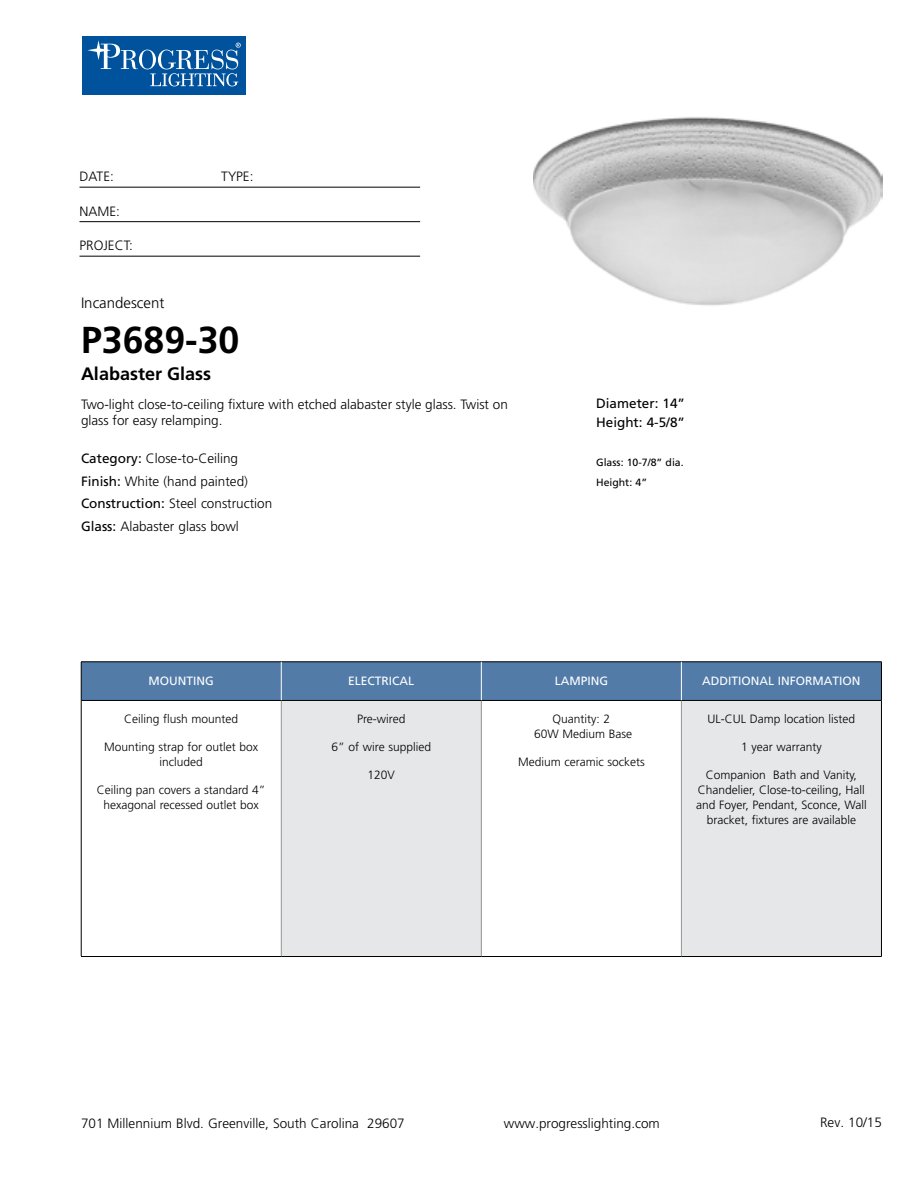
<style>
.page{position:relative;width:918px;height:1188px;background:#fff}
.page>*{position:absolute;margin:0;border:0;box-sizing:border-box;transform-origin:0 0}
.t1{font:700 37.5px "Frutiger";color:#000}
.t2{font:700 18px "Frutiger";color:#000}
.t3{font:300 15px "Frutiger";color:#000}
.t4{font:300 13.5px/22.5px "Frutiger";color:#000}
.t5{font:13.5px/19.5px "Frutiger";color:#000}
.t6{font:300 12px/15px "Frutiger";color:#000;text-align:center}
.t7{font:12px "Frutiger";color:#fff}
.t8{font:10.5px/19.5px "Frutiger";color:#000}
.s1{font-weight:400}
</style>
<div class="page">
<div style="left:82px;top:36px;width:164px;height:59px;background:#00529c"></div>
<svg style="left:139px;top:50px;width:17px;height:19px"></svg>
<div style="left:142px;top:50px;width:11px;height:19px;background:#00529c;border-radius:50%"></div>
<svg style="left:87px;top:40px;width:51px;height:29px"></svg>
<svg style="left:150px;top:43px;width:91px;height:43px"></svg>
<hr style="left:80px;top:187px;width:340px;height:1px;background:#000">
<hr style="left:80px;top:221px;width:340px;height:1px;background:#000">
<hr style="left:80px;top:256px;width:340px;height:1px;background:#000">
<div style="left:82px;top:663px;width:799px;height:37px;background:#527ba8"></div>
<div style="left:281px;top:700px;width:200px;height:257px;background:#e6e7e8"></div>
<div style="left:681px;top:700px;width:200px;height:257px;background:#e6e7e8"></div>
<hr style="left:281px;top:701px;width:1px;height:255px;background:#939598">
<hr style="left:481px;top:701px;width:1px;height:255px;background:#939598">
<hr style="left:681px;top:701px;width:1px;height:255px;background:#939598">
<hr style="left:81px;top:700px;width:200px;height:1px;background:#000">
<hr style="left:281px;top:700px;width:200px;height:1px;background:#000">
<hr style="left:481px;top:700px;width:200px;height:1px;background:#000">
<hr style="left:681px;top:700px;width:200px;height:1px;background:#000">
<hr style="left:81px;top:956px;width:200px;height:1px;background:#000">
<hr style="left:281px;top:956px;width:200px;height:1px;background:#000">
<hr style="left:481px;top:956px;width:200px;height:1px;background:#000">
<hr style="left:681px;top:956px;width:201px;height:1px;background:#000">
<hr style="left:81px;top:662px;width:200px;height:1px;background:#000">
<hr style="left:81px;top:662px;width:1px;height:38px;background:#000">
<hr style="left:281px;top:662px;width:200px;height:1px;background:#000">
<hr style="left:481px;top:662px;width:200px;height:1px;background:#000">
<hr style="left:681px;top:662px;width:201px;height:1px;background:#000">
<hr style="left:881px;top:662px;width:1px;height:38px;background:#000">
<hr style="left:81px;top:700px;width:1px;height:256px;background:#000">
<hr style="left:881px;top:700px;width:1px;height:256px;background:#000">
<hr style="left:281px;top:662px;width:1px;height:38px;background:#fff">
<hr style="left:681px;top:662px;width:1px;height:38px;background:#fff">
<hr style="left:481px;top:662px;width:1px;height:38px;background:#fff">
<img style="left:533px;top:117px;width:349px;height:189px">
<p class="t4" style="left:80px;top:165px;width:36px">DATE:</p>
<p class="t4" style="left:221px;top:165px;width:34px">TYPE:</p>
<p class="t4" style="left:80px;top:200px;width:42px">NAME:</p>
<p class="t4" style="left:80px;top:234px;width:55px">PROJECT:</p>
<p class="t3" style="left:81px;top:295px;width:85px">Incandescent</p>
<h1 class="t1" style="left:81px;top:318px;width:160px">P3689-30</h1>
<h2 class="t2" style="left:81px;top:364px;width:132px">Alabaster Glass</h2>
<p class="t4" style="left:81px;top:396px;width:428px;line-height:16.2px">Two-light close-to-ceiling fixture with etched alabaster style glass. Twist on glass for easy relamping.</p>
<p class="t4" style="left:81px;top:448px;width:193px"><span class="s1">Category:</span> Close-to-Ceiling<br><span class="s1">Finish:</span> White (hand painted)<br><span class="s1">Construction:</span> Steel construction<br><span class="s1">Glass:</span> Alabaster glass bowl</p>
<p class="t5" style="left:596px;top:393px;width:90px">Diameter: 14”<br>Height: 4-5/8”</p>
<p class="t8" style="left:596px;top:453px;width:89px">Glass: 10-7/8” dia.<br>Height: 4”</p>
<p class="t7" style="left:149px;top:673px;width:67px">MOUNTING</p>
<p class="t7" style="left:348px;top:673px;width:68px">ELECTRICAL</p>
<p class="t7" style="left:555px;top:673px;width:55px">LAMPING</p>
<p class="t7" style="left:702px;top:673px;width:160px">ADDITIONAL INFORMATION</p>
<p class="t6" style="left:124px;top:712px;width:116px">Ceiling flush mounted</p>
<p class="t6" style="left:104px;top:739px;width:156px">Mounting strap for outlet box included</p>
<p class="t6" style="left:97px;top:782px;width:170px">Ceiling pan covers a standard 4” hexagonal recessed outlet box</p>
<p class="t6" style="left:357px;top:712px;width:50px">Pre-wired</p>
<p class="t6" style="left:332px;top:739px;width:101px">6” of wire supplied</p>
<p class="t6" style="left:368px;top:767px;width:29px">120V</p>
<p class="t6" style="left:708px;top:712px;width:149px">UL-CUL Damp location listed</p>
<p class="t6" style="left:741px;top:739px;width:82px">1 year warranty</p>
<p class="t6" style="left:696px;top:767px;width:172px">Companion Bath and Vanity,<br>Chandelier, Close-to-ceiling, Hall and Foyer, Pendant, Sconce, Wall bracket, fixtures are available</p>
<p class="t6" style="left:534px;top:712px;width:100px">Quantity: 2<br>60W Medium Base</p>
<p class="t6" style="left:518px;top:754px;width:128px">Medium ceramic sockets</p>
<p class="t4" style="left:81px;top:1112px;width:325px">701 Millennium Blvd. Greenville, South Carolina 29607</p>
<p class="t4" style="left:504px;top:1112px;width:158px">www.progresslighting.com</p>
<p class="t4" style="left:820px;top:1111px;width:63px">Rev. 10/15</p>
</div>
